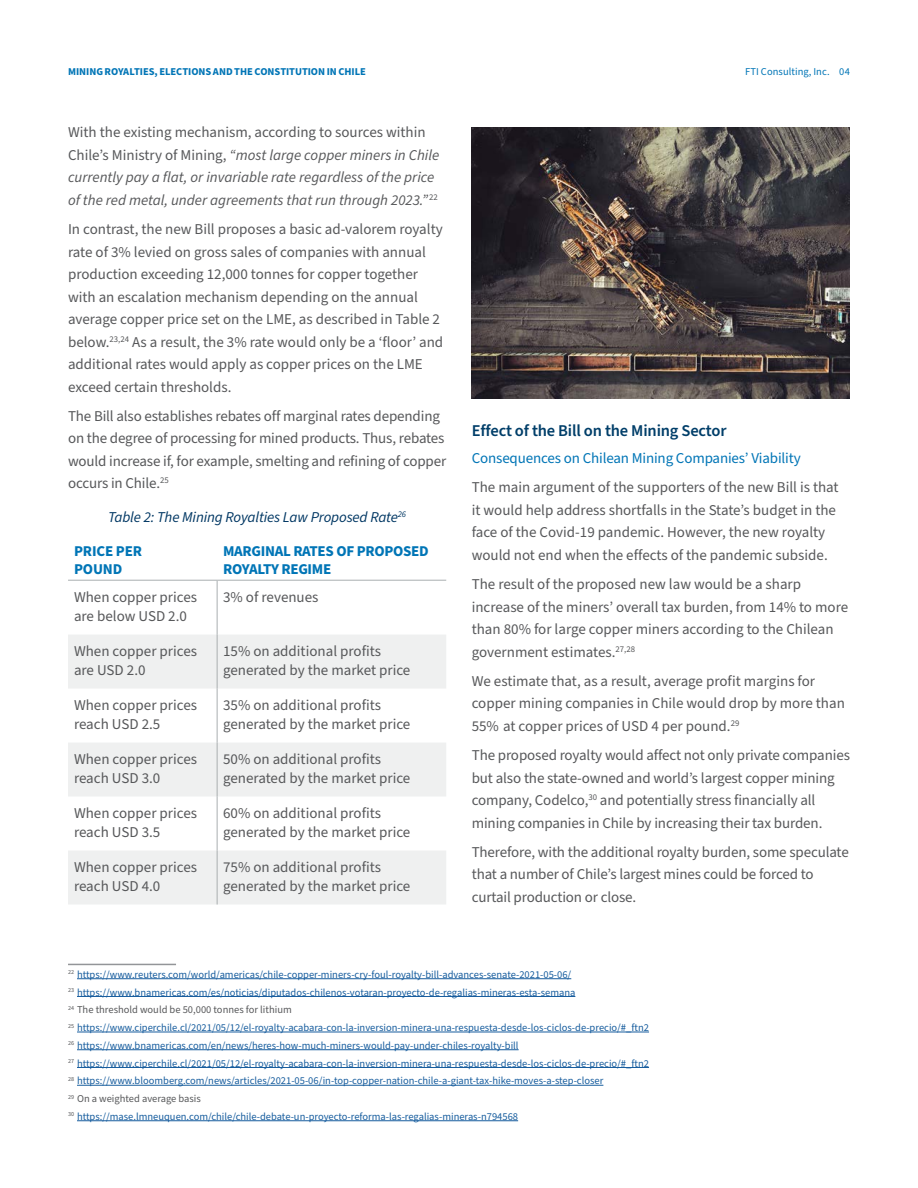
<style>
.page{position:relative;width:918px;height:1188px;background:#fff}
.page>*{position:absolute;margin:0;border:0;box-sizing:border-box;transform-origin:0 0}
.Subhead_L1_-_MAIN{font:600 16.5px "Source Sans Pro";letter-spacing:-.01em;color:#003e69}
.Body_Copy{font:15px/22.5px "Source Sans Pro";letter-spacing:-.005em;color:#57585a}
.Table__Body_Copy{font:15px/19.5px "Source Sans Pro";color:#57585a}
.Body_Copy-2{font:italic 15px/22.5px "Source Sans Pro";color:#57585a}
.Table__Header{font:700 15px/18px "Source Sans Pro";letter-spacing:-.02em;color:#0075b6}
.Subhead_L2{font:15px "Source Sans Pro";letter-spacing:-.01em;color:#0075b6}
.Subhead_L3{font:italic 15px "Source Sans Pro";letter-spacing:-.01em;color:#003763}
.Footnote{font:10.5px "Source Sans Pro";color:#175d9e}
.Footnote-2{font:10.5px "Source Sans Pro";color:#58595b}
.t1{font:700 10.5px "Source Sans Pro";letter-spacing:-.005em;color:#0075b6}
.t2{font:10.5px "Source Sans Pro";letter-spacing:.005em;color:#0075b6}
.s1{font-style:normal}
</style>
<div class="page">
<svg style="left:68px;top:579px;width:378px;height:1px"></svg>
<svg style="left:68px;top:635px;width:378px;height:269px;fill:#eff0f0"></svg>
<hr style="left:68px;top:580px;width:149px;height:1px;background:#a9aeb0">
<hr style="left:217px;top:580px;width:229px;height:1px;background:#a9aeb0">
<hr style="left:217px;top:581px;width:1px;height:54px;background:#a9aeb0">
<hr style="left:217px;top:635px;width:1px;height:54px;background:#a9aeb0">
<hr style="left:217px;top:689px;width:1px;height:54px;background:#a9aeb0">
<hr style="left:217px;top:743px;width:1px;height:54px;background:#a9aeb0">
<hr style="left:217px;top:797px;width:1px;height:54px;background:#a9aeb0">
<hr style="left:217px;top:851px;width:1px;height:53px;background:#a9aeb0">
<hr style="left:68px;top:964px;width:108px;height:1px;background:#939598">
<hr style="left:77px;top:978px;width:494px;height:1px;background:#175d9e">
<hr style="left:77px;top:996px;width:498px;height:1px;background:#175d9e">
<hr style="left:77px;top:1032px;width:572px;height:1px;background:#175d9e">
<hr style="left:77px;top:1049px;width:442px;height:1px;background:#175d9e">
<hr style="left:77px;top:1067px;width:572px;height:1px;background:#175d9e">
<hr style="left:77px;top:1085px;width:526px;height:1px;background:#175d9e">
<hr style="left:77px;top:1120px;width:441px;height:1px;background:#175d9e">
<img style="left:472px;top:128px;width:378px;height:270px">
<p class="t1" style="left:68px;top:64px;width:58px">MINING ROYALTIE</p>
<p class="t1" style="left:149px;top:64px;width:19px">S, ELECTI</p>
<p class="t1" style="left:191px;top:64px;width:162px">ONS ANDTHE CONSTIT UTI ON IN CHILE</p>
<p class="t2" style="left:745px;top:64px;width:106px">FTI Consulting, Inc. 04</p>
<p class="Body_Copy-2" style="left:68px;top:122px;width:373px"><span class="s1">With the existing mechanism, according to sources within Chile’s Ministry of Mining,</span> “most large copper miners in Chile currently pay a flat, or invariable rate regardless of the price of the red metal, under agreements that run through 2023.” <sup>22</sup></p>
<p class="Body_Copy" style="left:68px;top:218px;width:377px">In contrast, the new Bill proposes a basic ad-valorem royalty rate of 3% levied on gross sales of companies with annual production exceeding 12,000 tonnes for copper together with an escalation mechanism depending on the annual average copper price set on the LME, as described in Table 2 below.<sup>23,24</sup> As a result, the 3% rate would only be a ‘floor’ and additional rates would apply as copper prices on the LME exceed certain thresholds.</p>
<p class="Body_Copy" style="left:68px;top:405px;width:380px">The Bill also establishes rebates off marginal rates depending on the degree of processing for mined products. Thus, rebates would increase if, for example, smelting and refining of copper occurs in Chile.<sup>25</sup></p>
<p class="Subhead_L3" style="left:108px;top:507px;width:300px">Table 2: The Mining Royalties Law Proposed Rate<sup>26</sup></p>
<p class="Table__Header" style="left:74px;top:543px;width:70px">PRICE PER<br>POUND</p>
<p class="Table__Header" style="left:223px;top:543px;width:205px">MARGINAL RATES OF PROPOSED<br>ROYALTY REGIME</p>
<p class="Table__Body_Copy" style="left:74px;top:588px;width:125px">When copper prices are below USD 2.0</p>
<p class="Table__Body_Copy" style="left:223px;top:588px;width:97px">3% of revenues</p>
<p class="Table__Body_Copy" style="left:74px;top:642px;width:125px">When copper prices are USD 2.0</p>
<p class="Table__Body_Copy" style="left:223px;top:642px;width:189px">15% on additional profits generated by the market price</p>
<p class="Table__Body_Copy" style="left:74px;top:696px;width:125px">When copper prices reach USD 2.5</p>
<p class="Table__Body_Copy" style="left:223px;top:696px;width:189px">35% on additional profits generated by the market price</p>
<p class="Table__Body_Copy" style="left:74px;top:750px;width:125px">When copper prices reach USD 3.0</p>
<p class="Table__Body_Copy" style="left:223px;top:750px;width:189px">50% on additional profits generated by the market price</p>
<p class="Table__Body_Copy" style="left:74px;top:804px;width:125px">When copper prices reach USD 3.5</p>
<p class="Table__Body_Copy" style="left:223px;top:804px;width:189px">60% on additional profits generated by the market price</p>
<p class="Table__Body_Copy" style="left:74px;top:858px;width:125px">When copper prices reach USD 4.0</p>
<p class="Table__Body_Copy" style="left:223px;top:858px;width:189px">75% on additional profits generated by the market price</p>
<p class="Subhead_L1_-_MAIN" style="left:472px;top:420px;width:256px">Effect of the Bill on the Mining Sector</p>
<p class="Subhead_L2" style="left:472px;top:448px;width:331px">Consequences on Chilean Mining Companies’ Viability</p>
<p class="Body_Copy" style="left:472px;top:477px;width:368px">The main argument of the supporters of the new Bill is that it would help address shortfalls in the State’s budget in the face of the Covid-19 pandemic. However, the new royalty would not end when the effects of the pandemic subside.</p>
<p class="Body_Copy" style="left:472px;top:573px;width:378px">The result of the proposed new law would be a sharp increase of the miners’ overall tax burden, from 14% to more than 80% for large copper miners according to the Chilean government estimates.<sup>27,28</sup></p>
<p class="Body_Copy" style="left:472px;top:670px;width:375px">We estimate that, as a result, average profit margins for copper mining companies in Chile would drop by more than<br>55% at copper prices of USD 4 per pound.<sup>29</sup></p>
<p class="Body_Copy" style="left:472px;top:744px;width:380px">The proposed royalty would affect not only private companies but also the state-owned and world’s largest copper mining company, Codelco,<sup>30</sup> and potentially stress financially all mining companies in Chile by increasing their tax burden.</p>
<p class="Body_Copy" style="left:472px;top:841px;width:379px">Therefore, with the additional royalty burden, some speculate that a number of Chile’s largest mines could be forced to curtail production or close.</p>
<p class="Footnote" style="left:68px;top:967px;width:505px"><sup>22</sup> https://www.reuters.com/world/americas/chile-copper-miners-cry-foul-royalty-bill-advances-senate-2021-05-06/</p>
<p class="Footnote" style="left:68px;top:985px;width:509px"><sup>23</sup> https://www.bnamericas.com/es/noticias/diputados-chilenos-votaran-proyecto-de-regalias-mineras-esta-semana</p>
<p class="Footnote-2" style="left:68px;top:1003px;width:225px"><sup>24</sup> The threshold would be 50,000 tonnes for lithium</p>
<p class="Footnote" style="left:68px;top:1021px;width:583px"><sup>25</sup> https://www.ciperchile.cl/2021/05/12/el-royalty-acabara-con-la-inversion-minera-una-respuesta-desde-los-ciclos-de-precio/#_ftn2</p>
<p class="Footnote" style="left:68px;top:1038px;width:452px"><sup>26</sup> https://www.bnamericas.com/en/news/heres-how-much-miners-would-pay-under-chiles-royalty-bill</p>
<p class="Footnote" style="left:68px;top:1056px;width:583px"><sup>27</sup> https://www.ciperchile.cl/2021/05/12/el-royalty-acabara-con-la-inversion-minera-una-respuesta-desde-los-ciclos-de-precio/#_ftn2</p>
<p class="Footnote" style="left:68px;top:1074px;width:537px"><sup>28</sup> https://www.bloomberg.com/news/articles/2021-05-06/in-top-copper-nation-chile-a-giant-tax-hike-moves-a-step-closer</p>
<p class="Footnote-2" style="left:68px;top:1092px;width:134px"><sup>29</sup> On a weighted average basis</p>
<p class="Footnote" style="left:68px;top:1109px;width:452px"><sup>30</sup> https://mase.lmneuquen.com/chile/chile-debate-un-proyecto-reforma-las-regalias-mineras-n794568</p>
</div>
